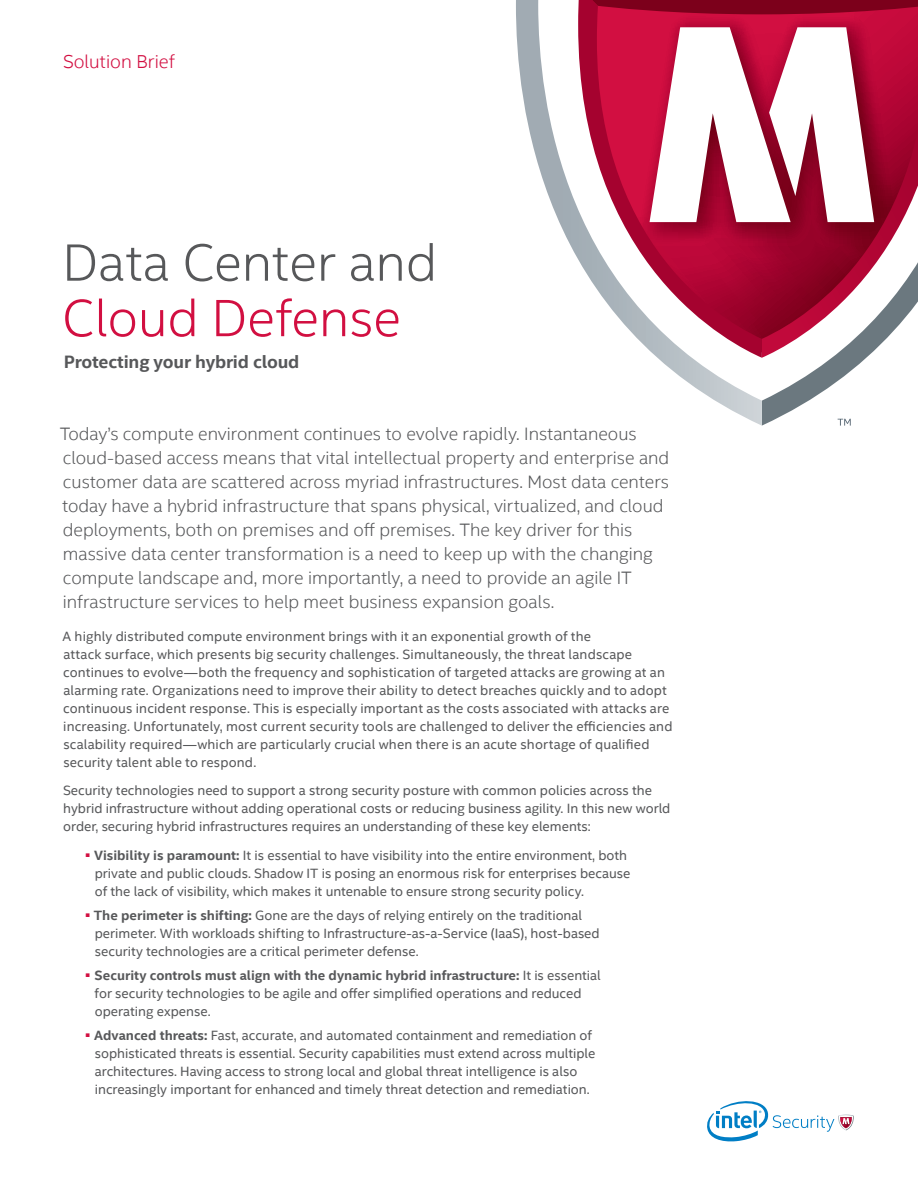
<style>
.page{position:relative;width:918px;height:1188px;background:#fff}
.page>*{position:absolute;margin:0;border:0;box-sizing:border-box;transform-origin:0 0}
.t1{font:300 52.5px "Intel Clear";color:#57585a}
.t2{font:300 52.5px "Intel Clear";color:#d20f41}
.t3{font:300 18.75px "Intel Clear";color:#d20f41}
.t4{font:300 18px/24px "Intel Clear";color:#57585a}
.t5{font:700 18px "Intel Clear";letter-spacing:-.01em;color:#57585a}
.t6{font:13.5px/18px "Intel Clear";color:#57585a}
.s1{font-weight:700}
</style>
<div class="page">
<svg style="left:707px;top:1101px;width:147px;height:40px"></svg>
<svg style="left:762px;top:358px;width:104px;height:68px"></svg>
<svg style="left:516px;top:0;width:246px;height:426px"></svg>
<svg style="left:578px;top:0;width:184px;height:358px"></svg>
<svg style="left:579px;top:0;width:183px;height:14px;background:#8d0222"></svg>
<svg style="left:762px;top:0;width:156px;height:358px"></svg>
<svg style="left:650px;top:27px;width:224px;height:195px"></svg>
<h2 class="t3" style="left:63px;top:51px;width:113px">Solution Brief</h2>
<h1 class="t1" style="left:62px;top:231px;width:376px">Data Center and</h1>
<h1 class="t2" style="left:62px;top:287px;width:340px">Cloud Defense</h1>
<h3 class="t5" style="left:64px;top:350px;width:237px">Protecting your hybrid cloud</h3>
<p class="t4" style="left:60px;top:422px;width:611px">Today’s compute environment continues to evolve rapidly. Instantaneous cloud-based access means that vital intellectual property and enterprise and customer data are scattered across myriad infrastructures. Most data centers today have a hybrid infrastructure that spans physical, virtualized, and cloud deployments, both on premises and off premises. The key driver for this massive data center transformation is a need to keep up with the changing compute landscape and, more importantly, a need to provide an agile IT infrastructure services to help meet business expansion goals.</p>
<p class="t6" style="left:63px;top:627px;width:612px">A highly distributed compute environment brings with it an exponential growth of the<br>attack surface, which presents big security challenges. Simultaneously, the threat landscape continues to evolve—both the frequency and sophistication of targeted attacks are growing at an alarming rate. Organizations need to improve their ability to detect breaches quickly and to adopt continuous incident response. This is especially important as the costs associated with attacks are increasing. Unfortunately, most current security tools are challenged to deliver the efficiencies and scalability required—which are particularly crucial when there is an acute shortage of qualified security talent able to respond.</p>
<p class="t6" style="left:63px;top:782px;width:609px">Security technologies need to support a strong security posture with common policies across the hybrid infrastructure without adding operational costs or reducing business agility. In this new world order, securing hybrid infrastructures requires an understanding of these key elements:</p>
<p class="t6" style="left:95px;top:846px;width:537px;text-indent:-9px"><sup>■</sup> <span class="s1">Visibility is paramount:</span> It is essential to have visibility into the entire environment, both private and public clouds. Shadow IT is posing an enormous risk for enterprises because of the lack of visibility, which makes it untenable to ensure strong security policy.</p>
<p class="t6" style="left:95px;top:906px;width:506px;text-indent:-9px"><sup>■</sup> <span class="s1">The perimeter is shifting:</span> Gone are the days of relying entirely on the traditional perimeter. With workloads shifting to Infrastructure-as-a-Service (IaaS), host-based security technologies are a critical perimeter defense.</p>
<p class="t6" style="left:95px;top:966px;width:508px;text-indent:-9px"><sup>■</sup> <span class="s1">Security controls must align with the dynamic hybrid infrastructure:</span> It is essential for security technologies to be agile and offer simplified operations and reduced operating expense.</p>
<p class="t6" style="left:95px;top:1026px;width:502px;text-indent:-9px"><sup>■</sup> <span class="s1">Advanced threats:</span> Fast, accurate, and automated containment and remediation of sophisticated threats is essential. Security capabilities must extend across multiple architectures. Having access to strong local and global threat intelligence is also increasingly important for enhanced and timely threat detection and remediation.</p>
</div>
